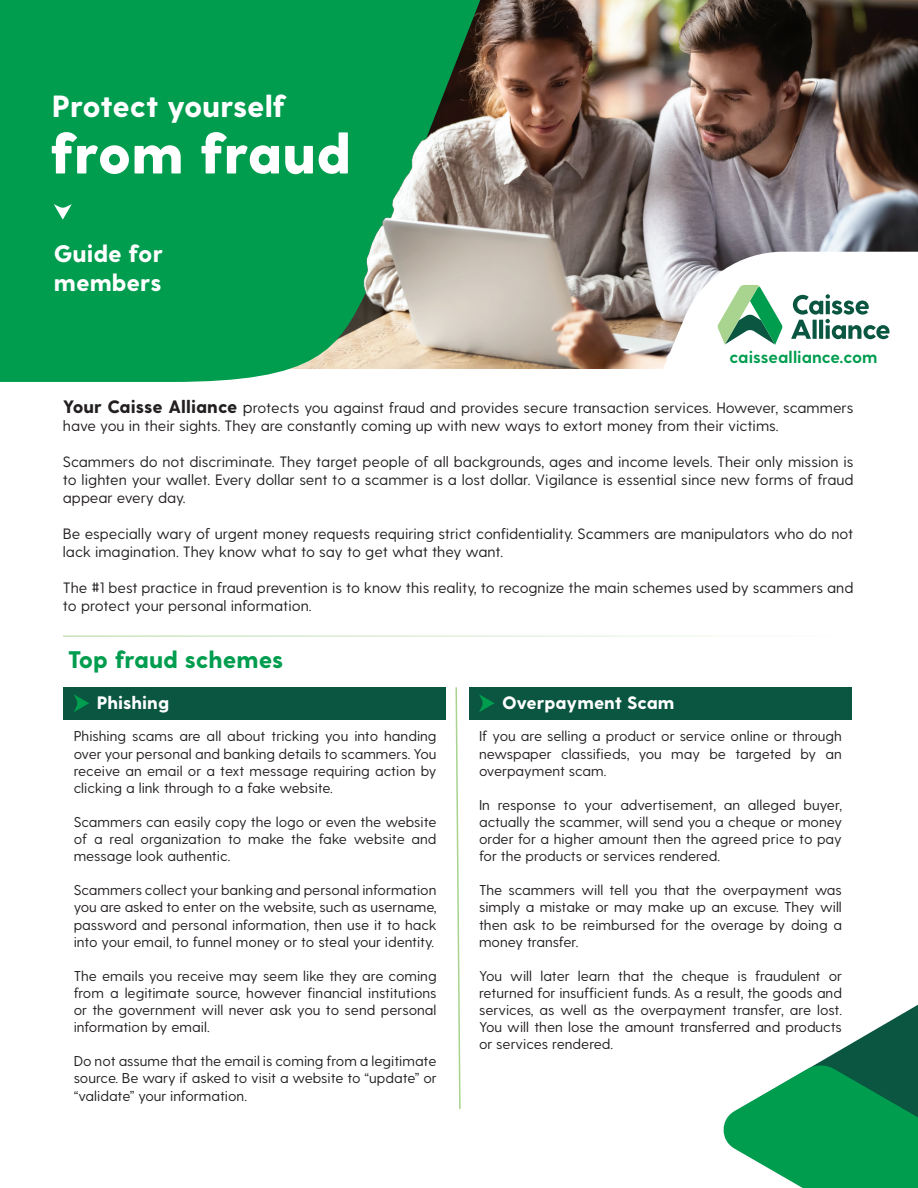
<style>
.page{position:relative;width:918px;height:1188px;background:#fff}
.page>*{position:absolute;margin:0;border:0;box-sizing:border-box;transform-origin:0 0}
.t1{font:800 56.25px "Greycliff CF";letter-spacing:-.015em;color:#fff}
.t2{font:800 30.6px "Greycliff CF";letter-spacing:-.005em;color:#fff}
.t3{font:800 24px/28.8px "Greycliff CF";color:#fff}
.t4{font:800 24px "Greycliff CF";color:#009d4f}
.t5{font:800 18px "Greycliff CF";color:#fff}
.t6{font:700 16.8px "Greycliff CF";color:#009d4f}
.t7{font:15px/18px "Greycliff CF";color:#231f20}
.t8{font:14.25px/17.1px "Greycliff CF";color:#231f20;text-align:justify}
.s1{font-weight:800;font-size:18px}
.s2{font-size:16.5px}
</style>
<div class="page">
<img style="left:495px;top:313px;width:152px;height:55px">
<hr style="left:63px;top:635px;width:790px;height:2px;background:#c7e3bb">
<svg style="left:0;top:0;width:495px;height:382px;background:#13a159"></svg>
<img style="left:358px;top:0;width:560px;height:313px">
<svg style="left:647px;top:252px;width:271px;height:117px"></svg>
<svg style="left:54px;top:204px;width:18px;height:16px"></svg>
<div style="left:63px;top:687px;width:382px;height:32px;background:#0a5640"></div>
<div style="left:470px;top:687px;width:382px;height:32px;background:#0a5640"></div>
<svg style="left:74px;top:694px;width:15px;height:18px"></svg>
<svg style="left:479px;top:694px;width:16px;height:18px"></svg>
<svg style="left:455px;top:687px;width:6px;height:422px"></svg>
<svg style="left:723px;top:1004px;width:195px;height:184px"></svg>
<h2 class="t2" style="left:52px;top:88px;width:236px">Protect yourself</h2>
<h1 class="t1" style="left:50px;top:119px;width:303px">from fraud</h1>
<h3 class="t3" style="left:54px;top:241px;width:111px">Guide for members</h3>
<p class="t6" style="left:730px;top:347px;width:149px">caissealliance.com</p>
<p class="t7" style="left:63px;top:399px;width:792px"><span class="s1">Your Caisse Alliance</span> <span class="s2">p</span>rotects you against fraud and provides secure transaction services. However, scammers have you in their sights. They are constantly coming up with new ways to extort money from their victims.</p>
<p class="t7" style="left:63px;top:453px;width:792px;text-align:justify">Scammers do not discriminate. They target people of all backgrounds, ages and income levels. Their only mission is to lighten your wallet. Every dollar sent to a scammer is a lost dollar. Vigilance is essential since new forms of fraud appear every day.</p>
<p class="t7" style="left:63px;top:525px;width:792px">Be especially wary of urgent money requests requiring strict confidentiality. Scammers are manipulators who do not lack imagination. They know what to say to get what they want.</p>
<p class="t7" style="left:63px;top:579px;width:792px">The #1 best practice in fraud prevention is to know this reality, to recognize the main schemes used by scammers and to protect your personal information.</p>
<h3 class="t4" style="left:68px;top:645px;width:217px">Top fraud schemes</h3>
<p class="t5" style="left:97px;top:692px;width:74px">Phishing</p>
<p class="t5" style="left:502px;top:692px;width:174px">Overpayment Scam</p>
<p class="t8" style="left:74px;top:728px;width:364px">Phishing scams are all about tricking you into handing over your personal and banking details to scammers. You receive an email or a text message requiring action by clicking a link through to a fake website.</p>
<p class="t8" style="left:74px;top:814px;width:364px">Scammers can easily copy the logo or even the website of a real organization to make the fake website and message look authentic.</p>
<p class="t8" style="left:74px;top:882px;width:365px">Scammers collect your banking and personal information you are asked to enter on the website, such as username, password and personal information, then use it to hack into your email, to funnel money or to steal your identity.</p>
<p class="t8" style="left:74px;top:968px;width:364px">The emails you receive may seem like they are coming from a legitimate source, however financial institutions or the government will never ask you to send personal information by email.</p>
<p class="t8" style="left:74px;top:1053px;width:365px">Do not assume that the email is coming from a legitimate source. Be wary if asked to visit a website to “update” or “validate” your information.</p>
<p class="t8" style="left:479px;top:728px;width:364px">If you are selling a product or service online or through newspaper classifieds, you may be targeted by an overpayment scam.</p>
<p class="t8" style="left:479px;top:797px;width:365px">In response to your advertisement, an alleged buyer, actually the scammer, will send you a cheque or money order for a higher amount then the agreed price to pay for the products or services rendered.</p>
<p class="t8" style="left:479px;top:882px;width:364px">The scammers will tell you that the overpayment was simply a mistake or may make up an excuse. They will then ask to be reimbursed for the overage by doing a money transfer.</p>
<p class="t8" style="left:479px;top:968px;width:365px">You will later learn that the cheque is fraudulent or returned for insufficient funds. As a result, the goods and services, as well as the overpayment transfer, are lost.<br>You will then lose the amount transferred and products or services rendered.</p>
</div>
